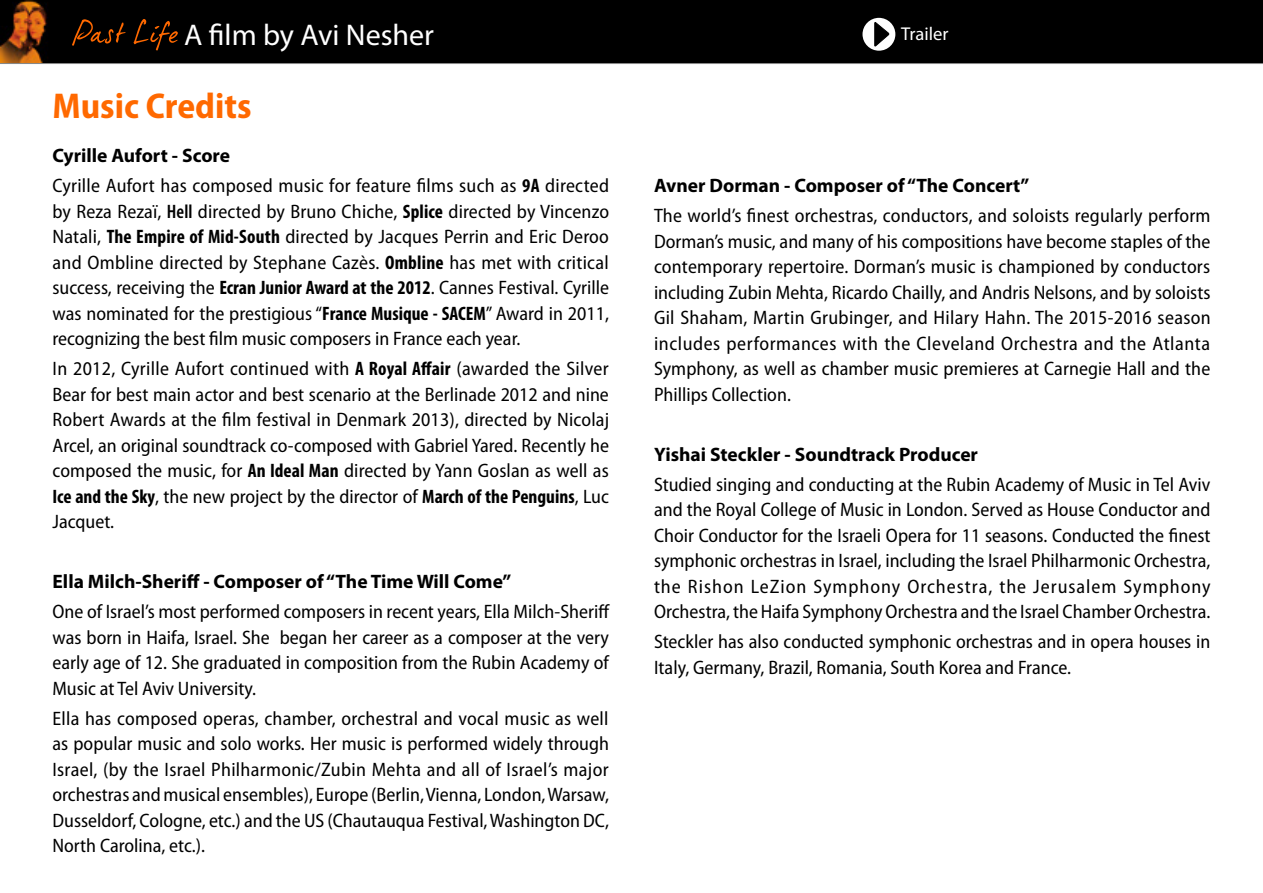
<style>
.page{position:relative;width:1263px;height:893px;background:#fff}
.page>*{position:absolute;margin:0;border:0;box-sizing:border-box;transform-origin:0 0}
.t1{font:700 semi-condensed 36px "Myriad Pro";color:#ff6900}
.t2{font:30px "Myriad Pro";color:#fff}
.t3{font:semi-condensed 19.5px/25.5px "Myriad Pro";color:#000;text-align:justify}
.t4{font:700 19.5px "Myriad Pro";color:#000}
.t5{font:18.6px "Myriad Pro";color:#fff}
.s1{font-weight:700;font-stretch:normal}
.s2{font-weight:700;font-stretch:condensed}
.s3{font-weight:600;font-stretch:condensed}
</style>
<div class="page">
<div style="left:0;top:0;width:1263px;height:64px;background:#000"></div>
<svg style="left:72px;top:19px;width:54px;height:27px"></svg>
<svg style="left:134px;top:19px;width:44px;height:31px"></svg>
<div style="left:862px;top:18px;width:33px;height:33px;background:#fff;border-radius:50%"></div>
<svg style="left:874px;top:22px;width:15px;height:25px"></svg>
<h2 class="t2" style="left:184px;top:16px;width:251px">A film by Avi Nesher</h2>
<h1 class="t1" style="left:52px;top:83px;width:200px">Music Credits</h1>
<p class="t3" style="left:52px;top:140px;width:558px;line-height:30px"><span class="s1">Cyrille Aufort - Score<br></span>Cyrille Aufort has composed music for feature films such as <span class="s2">A9</span> directed</p>
<p class="t3" style="left:52px;top:198px;width:558px">by Reza Rezaï, <span class="s3">Hell</span> directed by Bruno Chiche, <span class="s2">Splice</span> directed by Vincenzo Natali, <span class="s2">The Empire of Mid-South</span> directed by Jacques Perrin and Eric Deroo and Ombline directed by Stephane Cazès. <span class="s2">Ombline</span> has met with critical success, receiving the <span class="s2">Ecran Junior Award at the 2012</span>. Cannes Festival. Cyrille was nominated for the prestigious “<span class="s2">France Musique - SACEM</span>” Award in 2011, recognizing the best film music composers in France each year.</p>
<p class="t3" style="left:52px;top:356px;width:558px">In 2012, Cyrille Aufort continued with <span class="s2">A Royal Affair</span> (awarded the Silver Bear for best main actor and best scenario at the Berlinade 2012 and nine Robert Awards at the film festival in Denmark 2013 ,) directed by Nicolaj Arcel, an original soundtrack co-composed with Gabriel Yared. Recently he composed the music, for <span class="s2">An Ideal Man</span> directed by Yann Goslan as well as <span class="s2">Ice and the Sky</span>, the new project by the director of <span class="s2">March of the Penguins</span>, Luc Jacquet.</p>
<p class="t4" style="left:52px;top:569px;width:460px">Ella Milch-Sheriff - Composer of“The Time Will Come“</p>
<p class="t3" style="left:52px;top:599px;width:559px;text-align:right">One of Israels’ most performed composers in recent years, Ella Milch-Sheriff began her career as a composer at the very</p>
<p class="t3" style="left:52px;top:624px;width:558px;text-align:left">was born in Haifa, Israel. She<br>early age of 12. She graduated in composition from the Rubin Academy of<br>Music at Tel Aviv University.</p>
<p class="t3" style="left:52px;top:705px;width:558px">Ella has composed operas, chamber, orchestral and vocal music as well as popular music and solo works. Her music is performed widely through Israel (, by the Israel Philharmonic/Zubin Mehta and all of Israels’ major orchestrasandmusicalensembles ,) Europe(Berlin,Vienna,London,Warsaw, Dusseldorf, Cologne, etc ) . and the US (Chautauqua Festival,Washington DC, North Carolina, etc .(.</p>
<p class="t5" style="left:901px;top:22px;width:49px">Trailer</p>
<p class="t4" style="left:654px;top:173px;width:377px">Avner Dorman - Composer of“The Concert“</p>
<p class="t3" style="left:654px;top:203px;width:558px">The worlds’ finest orchestras, conductors, and soloists regularly perform Dormans’ music, and many of his compositions have become staples of the contemporary repertoire. Dormans’ music is championed by conductors including Zubin Mehta, Ricardo Chailly, and Andris Nelsons, and by soloists Gil Shaham, Martin Grubinger, and Hilary Hahn. The 2015-2016 season includes performances with the Cleveland Orchestra and the Atlanta Symphony, as well as chamber music premieres at Carnegie Hall and the Phillips Collection.</p>
<p class="t4" style="left:654px;top:442px;width:326px">Yishai Steckler - Soundtrack Producer</p>
<p class="t3" style="left:654px;top:471px;width:558px">Studied singing and conducting at the Rubin Academy of Music in Tel Aviv and the Royal College of Music in London. Served as House Conductor and Choir Conductor for the Israeli Opera for 11 seasons. Conducted the finest symphonic orchestras in Israel, including the Israel Philharmonic Orchestra, the Rishon LeZion Symphony Orchestra, the Jerusalem Symphony Orchestra,theHaifaSymphonyOrchestraandtheIsraelChamberOrchestra.</p>
<p class="t3" style="left:654px;top:629px;width:558px">Steckler has also conducted symphonic orchestras and in opera houses in<br>Italy, Germany, Brazil, Romania, South Korea and France.</p>
</div>
